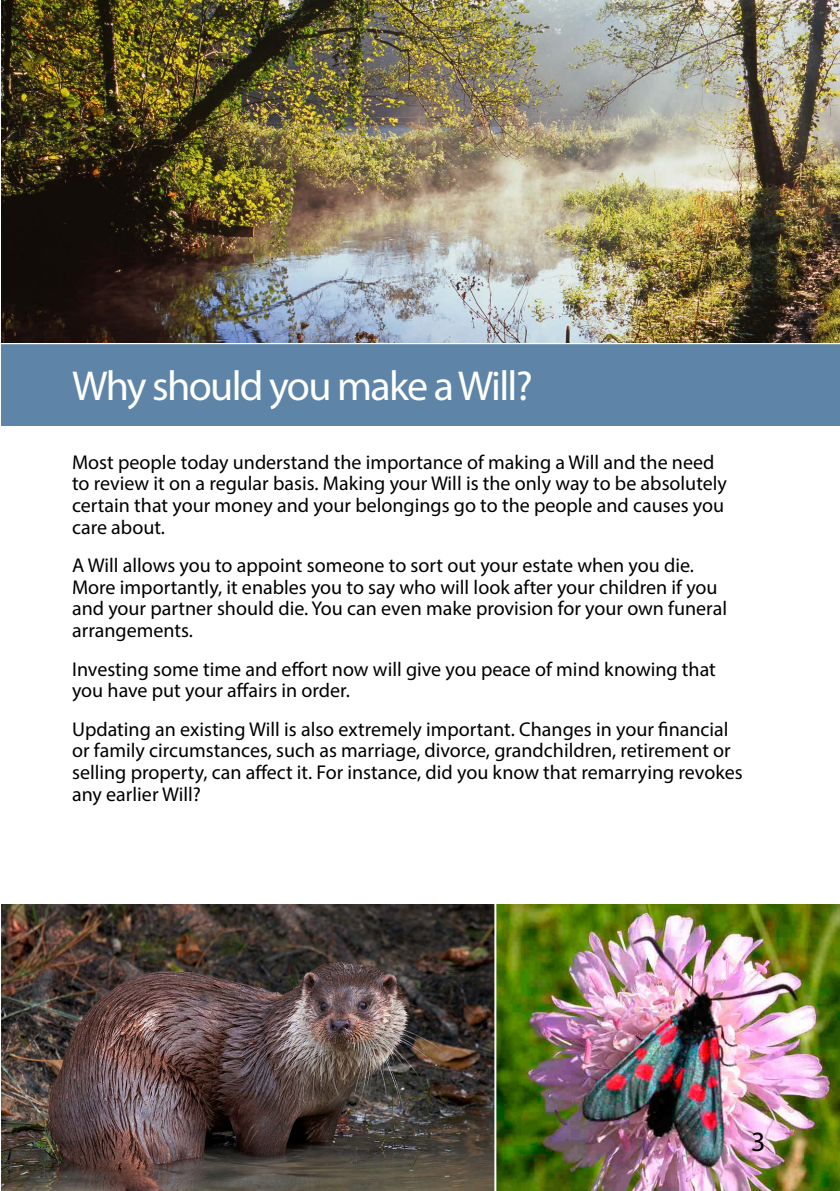
<style>
.page{position:relative;width:840px;height:1191px;background:#fff}
.page>*{position:absolute;margin:0;border:0;box-sizing:border-box;transform-origin:0 0}
.t1{font:42px "Myriad Pro";letter-spacing:-.04em;color:#fff}
.t2{font:28px "Myriad Pro";color:#000}
.t3{font:20px/21.6px "Myriad Pro";color:#000}
</style>
<div class="page">
<div style="left:1px;top:343px;width:838px;height:82px;background:#5e85a7"></div>
<img style="left:496px;top:904px;width:343px;height:287px">
<img style="left:1px;top:904px;width:493px;height:287px">
<hr style="left:0;top:342px;width:839px;height:2px;background:#fff">
<img style="left:1px;top:0;width:838px;height:342px">
<h1 class="t1" style="left:72px;top:360px;width:462px">Why should you make a Will?</h1>
<p class="t3" style="left:72px;top:451px;width:656px">Most people today understand the importance of making a Will and the need to review it on a regular basis. Making your Will is the only way to be absolutely certain that your money and your belongings go to the people and causes you care about.</p>
<p class="t3" style="left:72px;top:554px;width:656px">A Will allows you to appoint someone to sort out your estate when you die.<br>More importantly, it enables you to say who will look after your children if you and your partner should die. You can even make provision for your own funeral arrangements.</p>
<p class="t3" style="left:72px;top:658px;width:645px">Investing some time and effort now will give you peace of mind knowing that you have put your affairs in order.</p>
<p class="t3" style="left:72px;top:718px;width:671px">Updating an existing Will is also extremely important. Changes in your financial or family circumstances, such as marriage, divorce, grandchildren, retirement or selling property, can affect it. For instance, did you know that remarrying revokes any earlier Will?</p>
<h2 class="t2" style="left:750px;top:1124px;width:16px">3</h2>
</div>
